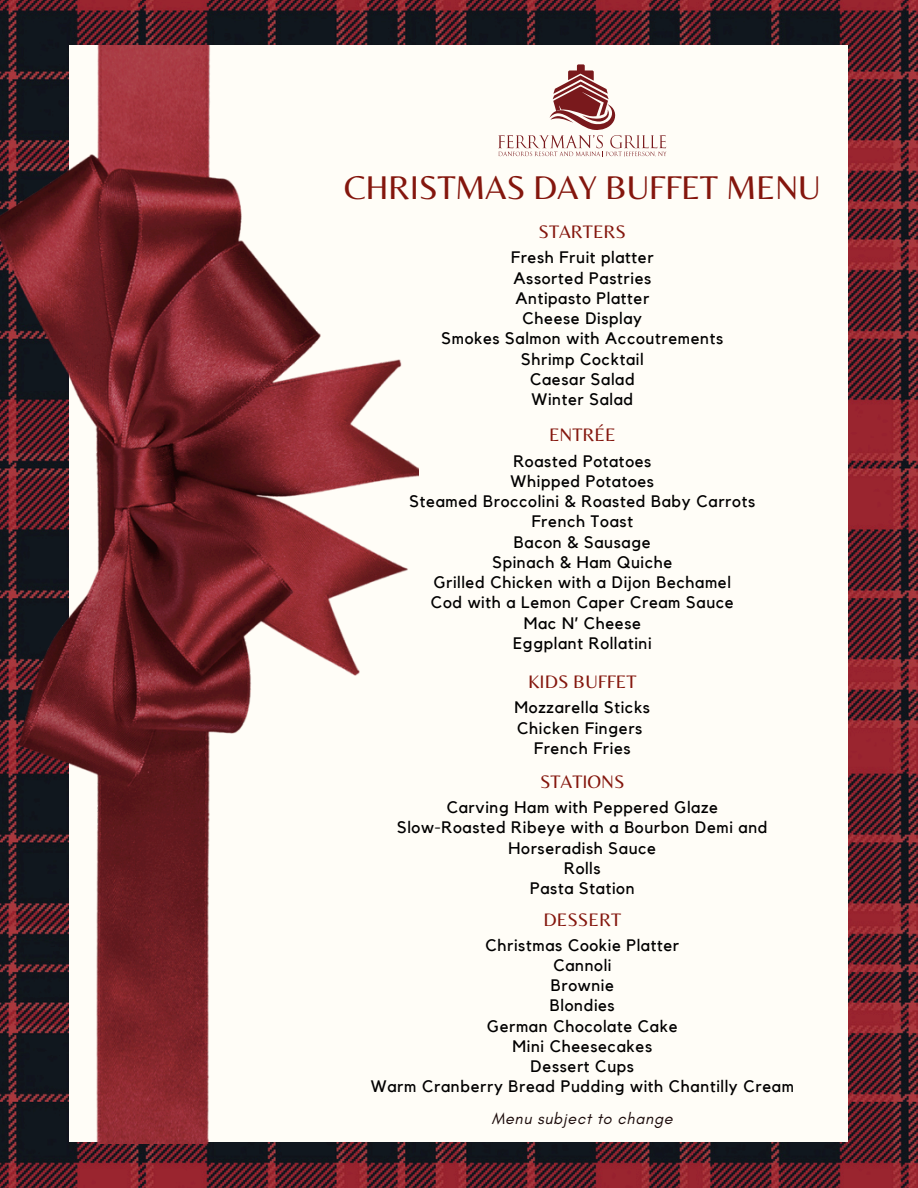
<style>
.page{position:relative;width:918px;height:1188px;background:#fff}
.page>*{position:absolute;margin:0;border:0;box-sizing:border-box;transform-origin:0 0}
.t1{font:34.2px "Belleza";letter-spacing:-.01em;color:#84160d}
.t2{font:18.9px "Belleza";color:#84160d}
.t3{font:16.65px/20.2px "Kollektif";letter-spacing:.04em;color:#000;text-align:center}
.t4{font:italic 16.2px "Glacial Indifference";letter-spacing:.04em;color:#1a0909}
</style>
<div class="page">
<img style="left:0;top:0;width:918px;height:1188px">
<div style="left:70px;top:45px;width:778px;height:1097px;background:#fffdf7"></div>
<img style="left:0;top:45px;width:418px;height:1098px">
<svg style="left:498px;top:64px;width:169px;height:93px"></svg>
<p class="t1" style="left:344px;top:167px;width:478px">CHRISTMAS DAY BUFFET MENU</p>
<p class="t2" style="left:539px;top:220px;width:89px">STARTERS</p>
<p class="t3" style="left:511px;top:248px;width:144px">Fresh Fruit platter</p>
<h1 class="t3" style="left:513px;top:268px;width:139px">Assorted Pastries</h1>
<h2 class="t3" style="left:515px;top:289px;width:136px">Antipasto Platter</h2>
<p class="t3" style="left:523px;top:309px;width:121px">Cheese Display</p>
<p class="t3" style="left:441px;top:329px;width:283px">Smokes Salmon with Accoutrements</p>
<p class="t3" style="left:521px;top:349px;width:124px">Shrimp Cocktail</p>
<p class="t3" style="left:530px;top:370px;width:106px">Caesar Salad</p>
<p class="t3" style="left:532px;top:390px;width:103px">Winter Salad</p>
<p class="t2" style="left:549px;top:424px;width:68px">ENTRÉE</p>
<p class="t3" style="left:513px;top:451px;width:139px">Roasted Potatoes</p>
<p class="t3" style="left:511px;top:472px;width:145px">Whipped Potatoes</p>
<h2 class="t3" style="left:410px;top:492px;width:347px">Steamed Broccolini &amp; Roasted Baby Carrots</h2>
<p class="t3" style="left:532px;top:512px;width:103px">French Toast</p>
<p class="t3" style="left:514px;top:532px;width:138px">Bacon &amp; Sausage</p>
<p class="t3" style="left:492px;top:553px;width:181px">Spinach &amp; Ham Quiche</p>
<p class="t3" style="left:434px;top:573px;width:299px">Grilled Chicken with a Dijon Bechamel</p>
<p class="t3" style="left:431px;top:593px;width:304px">Cod with a Lemon Caper Cream Sauce</p>
<p class="t3" style="left:524px;top:613px;width:119px">Mac N’ Cheese</p>
<p class="t3" style="left:513px;top:634px;width:140px">Eggplant Rollatini</p>
<p class="t2" style="left:528px;top:670px;width:110px">KIDS BUFFET</p>
<p class="t3" style="left:515px;top:698px;width:137px">Mozzarella Sticks</p>
<p class="t3" style="left:517px;top:718px;width:127px">Chicken Fingers</p>
<p class="t3" style="left:534px;top:739px;width:98px">French Fries</p>
<p class="t2" style="left:540px;top:770px;width:86px">STATIONS</p>
<p class="t3" style="left:447px;top:798px;width:273px">Carving Ham with Peppered Glaze</p>
<p class="t3" style="left:397px;top:818px;width:372px">Slow-Roasted Ribeye with a Bourbon Demi and<br>Horseradish Sauce</p>
<h2 class="t3" style="left:564px;top:859px;width:38px">Rolls</h2>
<p class="t3" style="left:530px;top:879px;width:106px">Pasta Station</p>
<p class="t2" style="left:544px;top:909px;width:79px">DESSERT</p>
<p class="t3" style="left:486px;top:935px;width:195px">Christmas Cookie Platter</p>
<h2 class="t3" style="left:553px;top:956px;width:60px">Cannoli</h2>
<p class="t3" style="left:551px;top:976px;width:64px">Brownie</p>
<p class="t3" style="left:550px;top:996px;width:66px">Blondies</p>
<p class="t3" style="left:487px;top:1016px;width:192px">German Chocolate Cake</p>
<p class="t3" style="left:513px;top:1037px;width:141px">Mini Cheesecakes</p>
<h2 class="t3" style="left:531px;top:1057px;width:105px">Dessert Cups</h2>
<p class="t3" style="left:371px;top:1077px;width:425px">Warm Cranberry Bread Pudding with Chantilly Cream</p>
<p class="t4" style="left:492px;top:1108px;width:182px">Menu subject to change</p>
</div>
